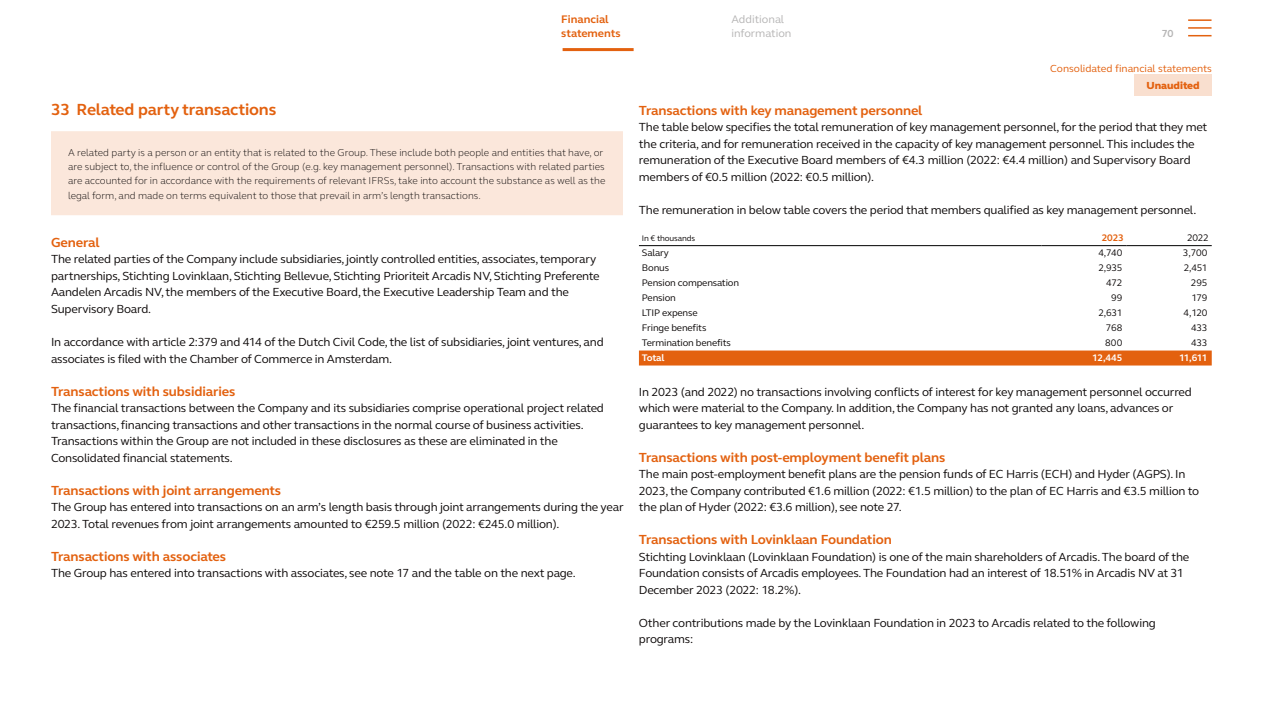
<style>
.page{position:relative;width:1263px;height:711px;background:#fff}
.page>*{position:absolute;margin:0;border:0;box-sizing:border-box;transform-origin:0 0}
.Header-AFS-notes__10-rest__11pt{font:700 16.5px "FS Elliot Pro";letter-spacing:-.01em;color:#e3610f}
._04_Header03-9pt{font:700 13.5px "FS Elliot Pro";letter-spacing:-.01em;color:#e3610f}
._08_Body{font:12px/16.5px "FS Elliot Pro";letter-spacing:-.015em;color:#0c0808}
.t1{font:11.25px/13.5px "FS Elliot Pro";color:#b6b5b5}
.t2{font:700 11.25px/13.5px "FS Elliot Pro";color:#e3610f}
.t3{font:10.5px "FS Elliot Pro";color:#e3610f}
.t4{font:800 10.5px "FS Elliot Pro";color:#e3610f}
.t5{font:700 10.5px "FS Elliot Pro";color:#b6b5b5}
.Kader_Body{font:300 10.2px/14.2px "FS Elliot Pro";color:#0c0808}
.b-Body{font:9.75px "FS Elliot Pro";letter-spacing:-.015em;color:#0c0808}
.c-Body{font:9.75px "FS Elliot Pro";letter-spacing:-.025em;color:#0c0808}
.c-Total{font:700 9.75px "FS Elliot Pro";letter-spacing:-.045em;color:#fff}
.b-Total{font:700 9.75px "FS Elliot Pro";letter-spacing:-.035em;color:#fff}
.a-Heading-CY{font:700 9.75px "FS Elliot Pro";color:#e3610f}
.a-Heading-PY{font:9.75px "FS Elliot Pro";color:#0c0808}
.a-Value{font:8.25px "FS Elliot Pro";letter-spacing:-.015em;color:#0c0808}
</style>
<div class="page">
<div style="left:51px;top:131px;width:572px;height:84px;background:#fbe7db"></div>
<div style="left:639px;top:350px;width:573px;height:15px;background:#e3610f"></div>
<hr style="left:639px;top:245px;width:403px;height:1px;background:#000">
<hr style="left:1042px;top:245px;width:85px;height:1px;background:#000">
<hr style="left:1127px;top:245px;width:85px;height:1px;background:#000">
<div style="left:1134px;top:74px;width:78px;height:22px;background:#f9dfcf"></div>
<svg style="left:1188px;top:35px;width:23px;height:1px"></svg>
<hr style="left:1188px;top:27px;width:23px;height:2px;background:#e3610f">
<hr style="left:1188px;top:19px;width:23px;height:2px;background:#e3610f">
<hr style="left:563px;top:48px;width:71px;height:3px;background:#e3610f">
<p class="t2" style="left:561px;top:13px;width:61px">Financial statements</p>
<p class="Header-AFS-notes__10-rest__11pt" style="left:51px;top:98px;width:227px">33 Related party transactions</p>
<p class="Kader_Body" style="left:68px;top:145px;width:539px">A related party is a person or an entity that is related to the Group. These include both people and entities that have, or are subject to, the influence or control of the Group (e.g. key management personnel). Transactions with related parties are accounted for in accordance with the requirements of relevant IFRSs, take into account the substance as well as the legal form, and made on terms equivalent to those that prevail in arm’s length transactions.</p>
<p class="_04_Header03-9pt" style="left:51px;top:233px;width:50px">General</p>
<p class="_08_Body" style="left:51px;top:250px;width:550px">The related parties of the Company include subsidiaries, jointly controlled entities, associates, temporary partnerships, Stichting Lovinklaan, Stichting Bellevue, Stichting Prioriteit Arcadis NV, Stichting Preferente Aandelen Arcadis NV, the members of the Executive Board, the Executive Leadership Team and the Supervisory Board.</p>
<p class="_08_Body" style="left:51px;top:333px;width:554px">In accordance with article 2:379 and 414 of the Dutch Civil Code, the list of subsidiaries, joint ventures, and associates is filed with the Chamber of Commerce in Amsterdam.</p>
<p class="_04_Header03-9pt" style="left:51px;top:381px;width:186px">Transactions with subsidiaries</p>
<p class="_08_Body" style="left:51px;top:399px;width:554px">The financial transactions between the Company and its subsidiaries comprise operational project related transactions, financing transactions and other transactions in the normal course of business activities.<br>Transactions within the Group are not included in these disclosures as these are eliminated in the Consolidated financial statements.</p>
<p class="_04_Header03-9pt" style="left:51px;top:480px;width:232px">Transactions with joint arrangements</p>
<p class="_08_Body" style="left:51px;top:498px;width:574px">The Group has entered into transactions on an arm’s length basis through joint arrangements during the year<br>2023. Total revenues from joint arrangements amounted to €259.5 million (2022: €245.0 million).</p>
<p class="_04_Header03-9pt" style="left:51px;top:546px;width:177px">Transactions with associates</p>
<p class="_08_Body" style="left:51px;top:564px;width:526px">The Group has entered into transactions with associates, see note 17 and the table on the next page.</p>
<p class="t1" style="left:731px;top:12px;width:62px">Additional information</p>
<p class="t5" style="left:1162px;top:26px;width:13px">70</p>
<p class="t3" style="left:1050px;top:61px;width:163px">Consolidated financial statements</p>
<p class="t4" style="left:1146px;top:78px;width:55px">Unaudited</p>
<p class="_04_Header03-9pt" style="left:639px;top:101px;width:285px">Transactions with key management personnel</p>
<p class="_08_Body" style="left:639px;top:118px;width:570px">The table below specifies the total remuneration of key management personnel, for the period that they met the criteria, and for remuneration received in the capacity of key management personnel. This includes the remuneration of the Executive Board members of €4.3 million (2022: €4.4 million) and Supervisory Board members of €0.5 million (2022: €0.5 million).</p>
<p class="_08_Body" style="left:639px;top:201px;width:559px">The remuneration in below table covers the period that members qualified as key management personnel.</p>
<p class="a-Value" style="left:642px;top:233px;width:55px">In € thousands</p>
<p class="a-Heading-CY" style="left:1102px;top:231px;width:23px">2023</p>
<p class="a-Heading-PY" style="left:1187px;top:231px;width:23px">2022</p>
<p class="b-Body" style="left:642px;top:246px;width:29px">Salary</p>
<p class="c-Body" style="left:1098px;top:246px;width:26px">4,740</p>
<p class="c-Body" style="left:1183px;top:246px;width:26px">3,700</p>
<p class="b-Body" style="left:642px;top:261px;width:29px">Bonus</p>
<p class="c-Body" style="left:1098px;top:261px;width:26px">2,935</p>
<p class="c-Body" style="left:1184px;top:261px;width:25px">2,451</p>
<p class="b-Body" style="left:642px;top:276px;width:99px">Pension compensation</p>
<p class="c-Body" style="left:1106px;top:276px;width:18px">472</p>
<p class="c-Body" style="left:1191px;top:276px;width:18px">295</p>
<p class="b-Body" style="left:642px;top:291px;width:35px">Pension</p>
<p class="c-Body" style="left:1111px;top:291px;width:13px">99</p>
<p class="c-Body" style="left:1191px;top:291px;width:17px">179</p>
<p class="b-Body" style="left:642px;top:306px;width:57px">LTIP expense</p>
<p class="c-Body" style="left:1098px;top:306px;width:26px">2,631</p>
<p class="c-Body" style="left:1183px;top:306px;width:25px">4,120</p>
<p class="b-Body" style="left:642px;top:321px;width:66px">Fringe benefits</p>
<p class="c-Body" style="left:1106px;top:321px;width:18px">768</p>
<p class="c-Body" style="left:1191px;top:321px;width:18px">433</p>
<p class="b-Body" style="left:642px;top:336px;width:91px">Termination benefits</p>
<p class="c-Body" style="left:1105px;top:336px;width:19px">800</p>
<p class="c-Body" style="left:1191px;top:336px;width:18px">433</p>
<p class="b-Total" style="left:642px;top:351px;width:24px">Total</p>
<p class="c-Total" style="left:1092px;top:351px;width:32px">12,445</p>
<p class="c-Total" style="left:1179px;top:351px;width:30px">11,611</p>
<p class="_08_Body" style="left:639px;top:382px;width:554px">In 2023 (and 2022) no transactions involving conflicts of interest for key management personnel occurred which were material to the Company. In addition, the Company has not granted any loans, advances or guarantees to key management personnel.</p>
<p class="_04_Header03-9pt" style="left:639px;top:447px;width:308px">Transactions with post-employment benefit plans</p>
<p class="_08_Body" style="left:639px;top:465px;width:562px">The main post-employment benefit plans are the pension funds of EC Harris (ECH) and Hyder (AGPS). In<br>2023, the Company contributed €1.6 million (2022: €1.5 million) to the plan of EC Harris and €3.5 million to the plan of Hyder (2022: €3.6 million), see note 27.</p>
<p class="_04_Header03-9pt" style="left:639px;top:530px;width:254px">Transactions with Lovinklaan Foundation</p>
<p class="_08_Body" style="left:639px;top:547px;width:552px">Stichting Lovinklaan (Lovinklaan Foundation) is one of the main shareholders of Arcadis. The board of the<br>Foundation consists of Arcadis employees. The Foundation had an interest of 18.51% in Arcadis NV at 31<br>December 2023 (2022: 18.2%).</p>
<p class="_08_Body" style="left:639px;top:613px;width:518px">Other contributions made by the Lovinklaan Foundation in 2023 to Arcadis related to the following programs:</p>
</div>
